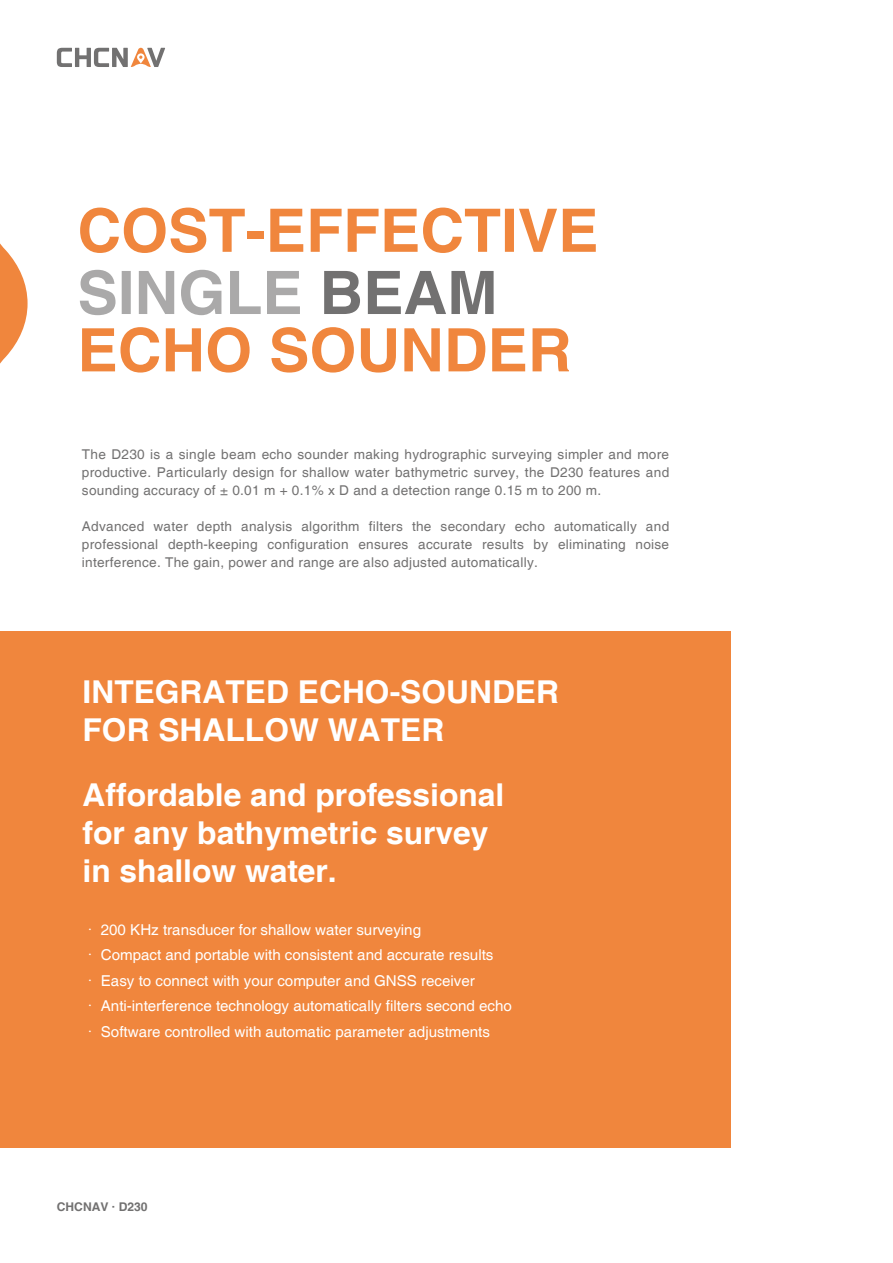
<style>
.page{position:relative;width:893px;height:1263px;background:#fff}
.page>*{position:absolute;margin:0;border:0;box-sizing:border-box;transform-origin:0 0}
.t1{font:700 60px/119.6px "Helvetica";color:#f0863d}
.t2{font:700 60px "Helvetica";color:rgb(114 113 113/.6)}
.t3{font:700 31.5px/37.8px "Helvetica";color:#fff}
.t4{font:15px/25.5px "Helvetica";color:#fff}
.t5{font:13.5px/18px "Helvetica";letter-spacing:.02em;color:#727171;text-align:justify}
.t6{font:700 12px "Helvetica";color:#727171}
.s1{font-size:51px;color:#fff}
.s2{color:#727171}
.s3{font-family:"Adobe Song Std";font-weight:300}
</style>
<div class="page">
<svg style="left:57px;top:48px;width:108px;height:19px"></svg>
<svg style="left:0;top:243px;width:28px;height:121px"></svg>
<div style="left:0;top:631px;width:730px;height:517px;background:#f0863d"></div>
<h1 class="t1" style="left:77px;top:174px;width:785px">COST-EFFECTIVE<span class="s1">RECEIVER<br></span>ECHO SOUNDER</h1>
<h1 class="t2" style="left:77px;top:256px;width:422px">SINGLE <span class="s2">BEAM</span></h1>
<p class="t5" style="left:82px;top:446px;width:589px">The D230 is a single beam echo sounder making hydrographic surveying simpler and more productive. Particularly design for shallow water bathymetric survey, the D230 features and sounding accuracy of ± 0.01 m + 0.1% x D and a detection range 0.15 m to 200 m.</p>
<p class="t5" style="left:82px;top:518px;width:589px">Advanced water depth analysis algorithm filters the secondary echo automatically and professional depth-keeping configuration ensures accurate results by eliminating noise interference. The gain, power and range are also adjusted automatically.</p>
<h2 class="t3" style="left:83px;top:675px;width:478px">INTEGRATED ECHO-SOUNDER<br>FOR SHALLOW WATER</h2>
<h2 class="t3" style="left:83px;top:778px;width:423px">Affordable and professional for any bathymetric survey in shallow water.</h2>
<p class="t4" style="left:83px;top:917px;width:431px"><span class="s3">·</span> 200 KHz transducer for shallow water surveying<br><span class="s3">·</span> Compact and portable with consistent and accurate results <span class="s3">·</span> Easy to connect with your computer and GNSS receiver<br><span class="s3">·</span> Anti-interference technology automatically filters second echo <span class="s3">·</span> Software controlled with automatic parameter adjustments</p>
<p class="t6" style="left:57px;top:1199px;width:92px">CHCNAV · D230</p>
</div>
